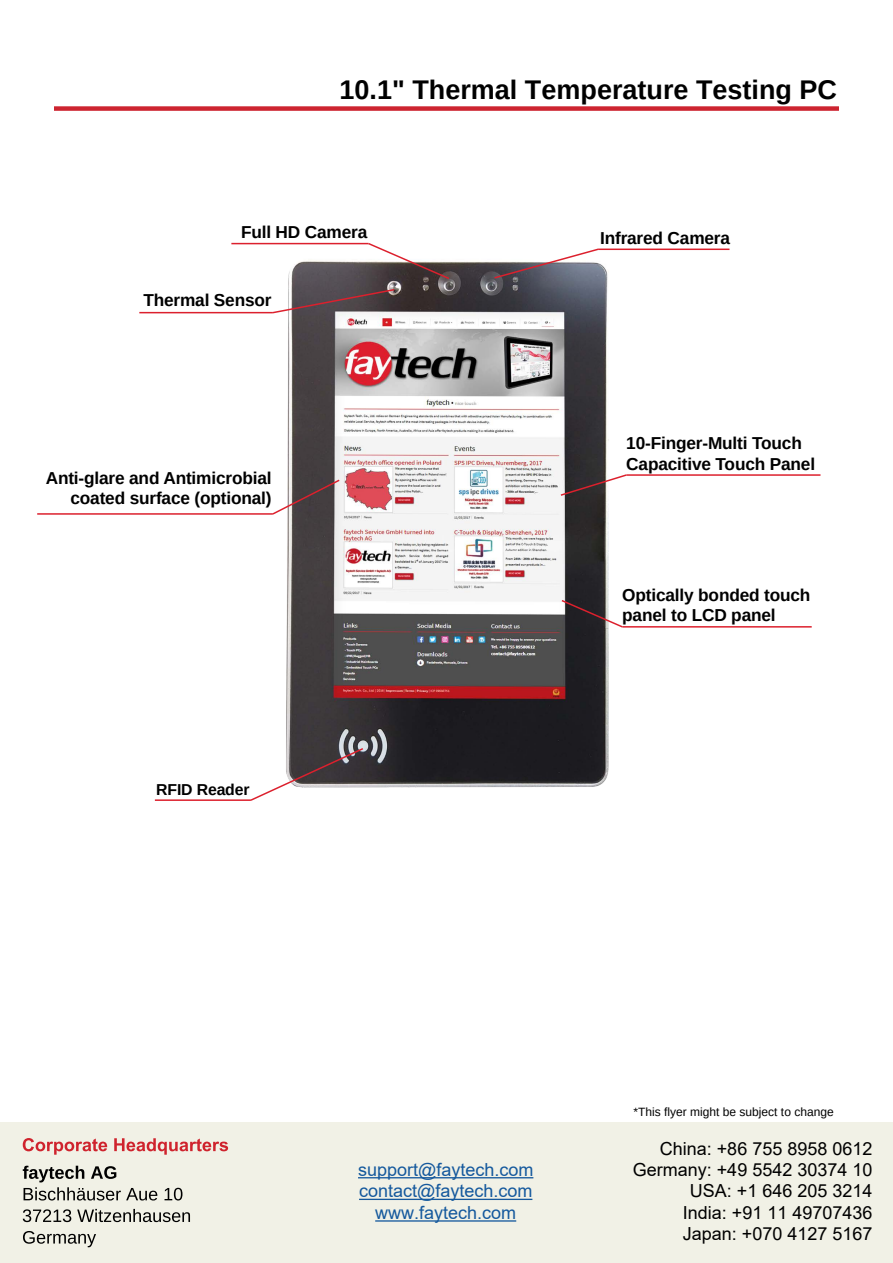
<style>
.page{position:relative;width:893px;height:1263px;background:#fff}
.page>*{position:absolute;margin:0;border:0;box-sizing:border-box;transform-origin:0 0}
.t1{font:700 27px "Arimo";color:#000}
.t2{font:18px/21.5px "Arial";color:#000;text-align:right}
.t3{font:18px/21.6px "Arial";color:#15599d;text-align:center}
.t4{font:700 17.25px/20.7px "Arimo";letter-spacing:-.01em;color:#000}
.t5{font:700 15.9px "Arimo";letter-spacing:-.01em;color:#000}
.t6{font:12px "Arimo";color:#000}
</style>
<div class="page">
<img style="left:286px;top:260px;width:323px;height:528px">
<svg style="left:493px;top:248px;width:107px;height:32px"></svg>
<hr style="left:598px;top:249px;width:131px;height:1px;background:#dc202d">
<svg style="left:367px;top:242px;width:84px;height:38px"></svg>
<hr style="left:231px;top:243px;width:138px;height:1px;background:#dc202d">
<svg style="left:251px;top:747px;width:114px;height:54px"></svg>
<hr style="left:155px;top:799px;width:96px;height:2px;background:#dc202d">
<svg style="left:271px;top:288px;width:125px;height:26px"></svg>
<hr style="left:139px;top:312px;width:134px;height:1px;background:#dc202d">
<svg style="left:273px;top:478px;width:68px;height:38px"></svg>
<hr style="left:37px;top:513px;width:236px;height:2px;background:#dc202d">
<svg style="left:559px;top:473px;width:67px;height:24px"></svg>
<hr style="left:626px;top:474px;width:194px;height:2px;background:#dc202d">
<svg style="left:560px;top:599px;width:62px;height:30px"></svg>
<hr style="left:622px;top:626px;width:190px;height:2px;background:#dc202d">
<div style="left:54px;top:106px;width:785px;height:5px;background:#cd2430"></div>
<div style="left:0;top:1122px;width:893px;height:141px;background:#f1f1e6"></div>
<svg style="left:23px;top:1138px;width:84px;height:17px"></svg>
<svg style="left:114px;top:1138px;width:114px;height:17px"></svg>
<svg style="left:23px;top:1166px;width:134px;height:34px"></svg>
<svg style="left:165px;top:1188px;width:17px;height:12px"></svg>
<svg style="left:23px;top:1209px;width:48px;height:13px"></svg>
<svg style="left:77px;top:1209px;width:113px;height:13px"></svg>
<svg style="left:23px;top:1231px;width:73px;height:16px"></svg>
<hr style="left:358px;top:1177px;width:175px;height:1px;background:#15599d">
<hr style="left:359px;top:1199px;width:173px;height:1px;background:#15599d">
<hr style="left:375px;top:1220px;width:141px;height:1px;background:#15599d">
<h1 class="t1" style="left:340px;top:71px;width:499px">10.1" Thermal Temperature Testing PC</h1>
<p class="t4" style="left:241px;top:222px;width:128px">Full HD Camera</p>
<p class="t4" style="left:143px;top:289px;width:130px">Thermal Sensor</p>
<p class="t4" style="left:46px;top:468px;width:227px;text-align:right">Anti-glare and Antimicrobial coated surface (optional)</p>
<p class="t5" style="left:156px;top:778px;width:95px">RFID Reader</p>
<p class="t4" style="left:600px;top:228px;width:131px">Infrared Camera</p>
<p class="t4" style="left:626px;top:433px;width:190px">10-Finger-Multi Touch<br>Capacitive Touch Panel</p>
<p class="t4" style="left:622px;top:584px;width:190px">Optically bonded touch panel to LCD panel</p>
<p class="t3" style="left:358px;top:1158px;width:177px">support@faytech.com contact@faytech.com www.faytech.com</p>
<p class="t6" style="left:634px;top:1104px;width:202px">*This flyer might be subject to change</p>
<p class="t2" style="left:660px;top:1137px;width:214px">China: +86 755 8958 0612</p>
<p class="t2" style="left:633px;top:1159px;width:241px">Germany: +49 5542 30374 10<br>USA: +1 646 205 3214</p>
<p class="t2" style="left:683px;top:1223px;width:191px">Japan: +070 4127 5167</p>
<p class="t2" style="left:683px;top:1202px;width:191px">India: +91 11 49707436</p>
</div>
